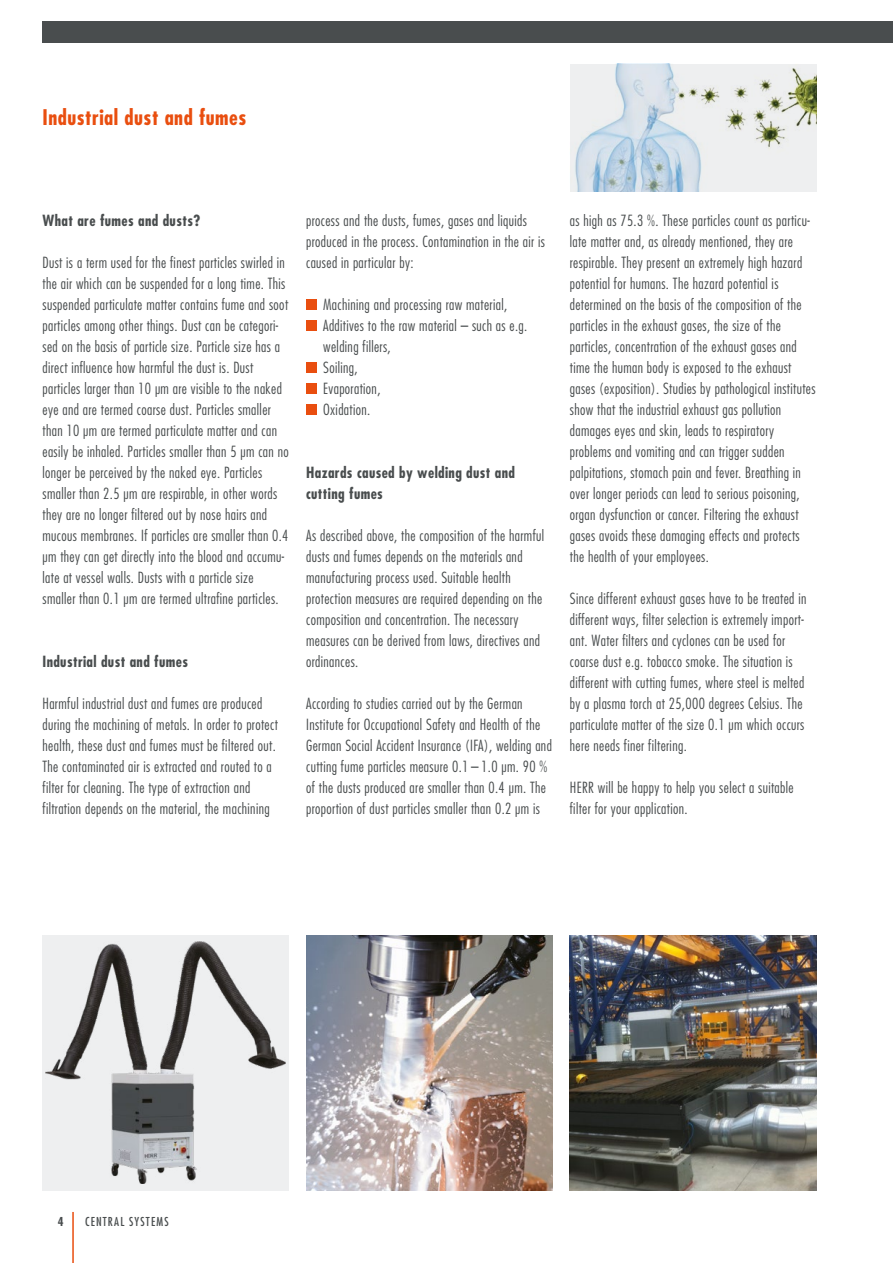
<style>
.page{position:relative;width:893px;height:1263px;background:#fff}
.page>*{position:absolute;margin:0;border:0;box-sizing:border-box;transform-origin:0 0}
.t1{font:700 condensed 21px "Futura";letter-spacing:.025em;color:#e94e0f}
.t2{font:300 condensed 15px/21px "Futura";letter-spacing:.025em;color:#494d4e}
.t3{font:700 condensed 15px/21px "Futura";letter-spacing:.025em;color:#494d4e}
.t4{font:condensed 12px "Futura";letter-spacing:.1em;color:#494d4e}
.t5{font:700 condensed 12px "Futura";color:#494d4e}
</style>
<div class="page">
<div style="left:43px;top:21px;width:850px;height:22px;background:#494d4e"></div>
<hr style="left:72px;top:1212px;width:2px;height:51px;background:#e94e0f">
<div style="left:306px;top:299px;width:11px;height:11px;background:#e94e0f"></div>
<div style="left:306px;top:320px;width:11px;height:11px;background:#e94e0f"></div>
<div style="left:306px;top:362px;width:11px;height:11px;background:#e94e0f"></div>
<div style="left:306px;top:383px;width:11px;height:11px;background:#e94e0f"></div>
<div style="left:306px;top:404px;width:11px;height:11px;background:#e94e0f"></div>
<div style="left:43px;top:935px;width:246px;height:256px;background:#eeeff0"></div>
<img style="left:46px;top:942px;width:239px;height:242px">
<img style="left:306px;top:935px;width:247px;height:256px">
<img style="left:570px;top:935px;width:246px;height:256px">
<img style="left:570px;top:64px;width:246px;height:127px">
<h1 class="t1" style="left:43px;top:103px;width:205px">Industrial dust and fumes</h1>
<p class="t3" style="left:43px;top:210px;width:159px">What are fumes and dusts?</p>
<p class="t2" style="left:43px;top:251px;width:248px">Dust is a term used for the finest particles swirled in the air which can be suspended for a long time. This suspended particulate matter contains fume and soot particles among other things. Dust can be categori&shy;sed on the basis of particle size. Particle size has a direct influence how harmful the dust is. Dust particles larger than 10 µm are visible to the naked eye and are termed coarse dust. Particles smaller than 10 µm are termed particulate matter and can easily be inhaled. Particles smaller than 5 µm can no longer be perceived by the naked eye. Particles smaller than 2.5 µm are respirable, in other words they are no longer filtered out by nose hairs and mucous membranes. If particles are smaller than 0.4 µm they can get directly into the blood and accumu&shy;late at vessel walls. Dusts with a particle size smaller than 0.1 µm are termed ultrafine particles.</p>
<p class="t3" style="left:43px;top:651px;width:147px">Industrial dust and fumes</p>
<p class="t2" style="left:43px;top:692px;width:237px">Harmful industrial dust and fumes are produced during the machining of metals. In order to protect health, these dust and fumes must be filtered out.<br>The contaminated air is extracted and routed to a filter for cleaning. The type of extraction and filtration depends on the material, the machining</p>
<p class="t2" style="left:306px;top:209px;width:240px">process and the dusts, fumes, gases and liquids produced in the process. Contamination in the air is caused in particular by:</p>
<p class="t2" style="left:323px;top:293px;width:206px">Machining and processing raw material,<br>Additives to the raw material – such as e.g. welding fillers,<br>Soiling,<br>Evaporation,<br>Oxidation.</p>
<p class="t3" style="left:306px;top:462px;width:210px">Hazards caused by welding dust and cutting fumes</p>
<p class="t2" style="left:306px;top:524px;width:239px">As described above, the composition of the harmful dusts and fumes depends on the materials and manufacturing process used. Suitable health protection measures are required depending on the composition and concentration. The necessary measures can be derived from laws, directives and ordinances.</p>
<p class="t2" style="left:306px;top:692px;width:247px">According to studies carried out by the German Institute for Occupational Safety and Health of the German Social Accident Insurance (IFA), welding and cutting fume particles measure 0.1 – 1.0 µm. 90 % of the dusts produced are smaller than 0.4 µm. The proportion of dust particles smaller than 0.2 µm is</p>
<p class="t2" style="left:570px;top:209px;width:247px">as high as 75.3 %. These particles count as particu&shy;late matter and, as already mentioned, they are respirable. They present an extremely high hazard potential for humans. The hazard potential is determined on the basis of the composition of the particles in the exhaust gases, the size of the particles, concentration of the exhaust gases and time the human body is exposed to the exhaust gases (exposition). Studies by pathological institutes show that the industrial exhaust gas pollution damages eyes and skin, leads to respiratory problems and vomiting and can trigger sudden palpitations, stomach pain and fever. Breathing in over longer periods can lead to serious poisoning, organ dysfunction or cancer. Filtering the exhaust gases avoids these damaging effects and protects the health of your employees.</p>
<p class="t2" style="left:570px;top:587px;width:238px">Since different exhaust gases have to be treated in different ways, filter selection is extremely import&shy;ant. Water filters and cyclones can be used for coarse dust e.g. tobacco smoke. The situation is different with cutting fumes, where steel is melted by a plasma torch at 25,000 degrees Celsius. The particulate matter of the size 0.1 µm which occurs here needs finer filtering.</p>
<p class="t2" style="left:570px;top:776px;width:225px">HERR will be happy to help you select a suitable filter for your application.</p>
<p class="t5" style="left:58px;top:1213px;width:7px">4</p>
<p class="t4" style="left:85px;top:1214px;width:85px">CENTRAL SYSTEMS</p>
</div>
